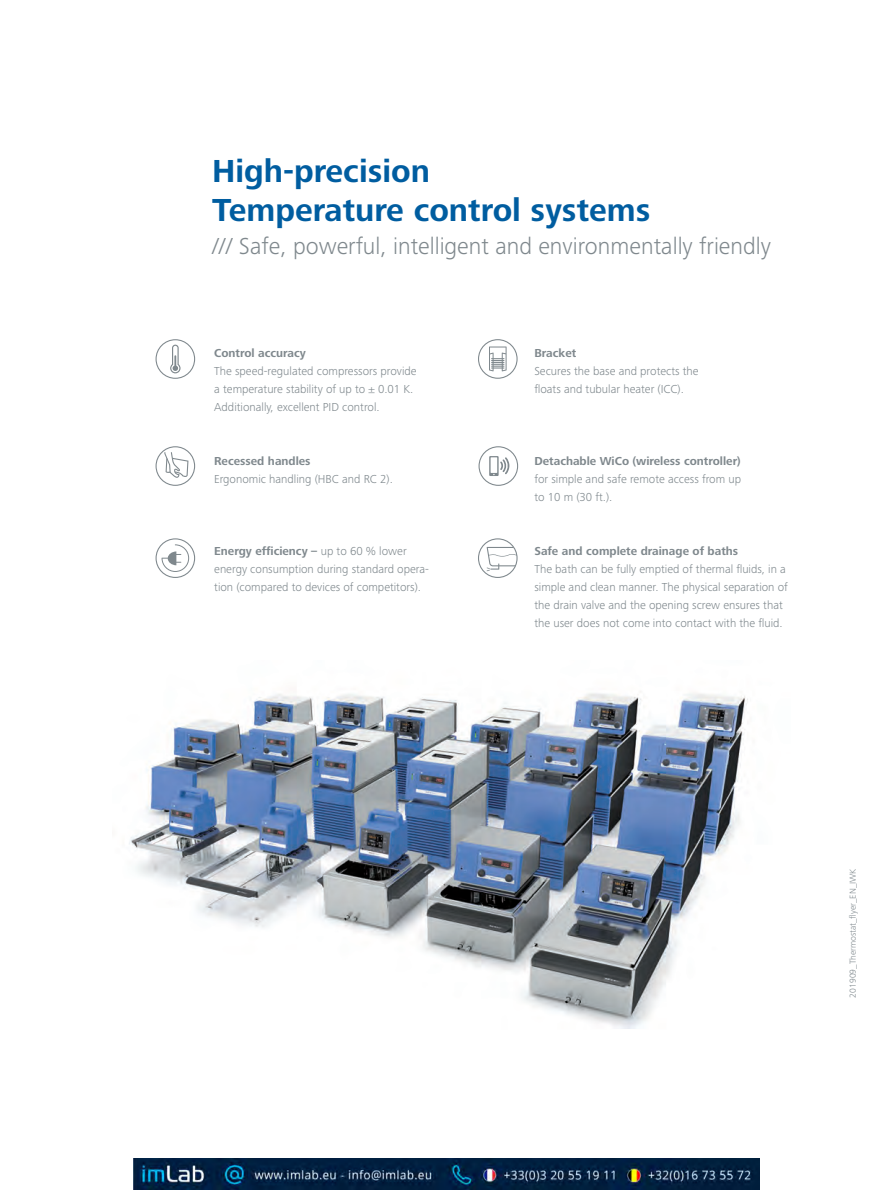
<style>
.page{position:relative;width:893px;height:1191px;background:#fff}
.page>*{position:absolute;margin:0;border:0;box-sizing:border-box;transform-origin:0 0}
.t1{font:700 33px/39px "Frutiger Next IKA";color:#005da0}
.t2{font:300 24px "Frutiger Next IKA";color:#7f888d}
.t3{font:300 12px/18px "Frutiger Next IKA";color:#7f888d}
.t4{font:700 12px "Frutiger Next IKA";color:#7f888d}
.t5{font:300 9px "Frutiger Next IKA";color:#7f888d}
.s1{font-weight:700}
</style>
<div class="page">
<img style="left:129px;top:691px;width:619px;height:338px">
<svg style="left:478px;top:538px;width:40px;height:40px"></svg>
<svg style="left:478px;top:339px;width:40px;height:40px"></svg>
<svg style="left:156px;top:339px;width:39px;height:40px"></svg>
<svg style="left:479px;top:446px;width:39px;height:40px"></svg>
<svg style="left:156px;top:446px;width:39px;height:40px"></svg>
<svg style="left:156px;top:538px;width:39px;height:40px"></svg>
<img style="left:134px;top:1158px;width:625px;height:31px">
<h1 class="t1" style="left:212px;top:153px;width:440px">High-precision<br>Temperature control systems</h1>
<h2 class="t2" style="left:212px;top:232px;width:560px">/// Safe, powerful, intelligent and environmentally friendly</h2>
<p class="t4" style="left:214px;top:346px;width:93px">Control accuracy</p>
<p class="t3" style="left:214px;top:362px;width:204px">The speed-regulated compressors provide a temperature stability of up to ± 0.01 K.<br>Additionally, excellent PID control.</p>
<p class="t4" style="left:214px;top:454px;width:98px">Recessed handles</p>
<p class="t3" style="left:214px;top:470px;width:180px">Ergonomic handling (HBC and RC 2).</p>
<p class="t3" style="left:214px;top:542px;width:216px"><span class="s1">Energy efficiency –</span> up to 60 % lower energy consumption during standard opera&shy;tion (compared to devices of competitors).</p>
<p class="t4" style="left:534px;top:346px;width:43px">Bracket</p>
<p class="t3" style="left:534px;top:362px;width:166px">Secures the base and protects the floats and tubular heater (ICC).</p>
<p class="t4" style="left:534px;top:454px;width:208px">Detachable WiCo (wireless controller)</p>
<p class="t3" style="left:534px;top:470px;width:208px">for simple and safe remote access from up to 10 m (30 ft.).</p>
<p class="t4" style="left:534px;top:544px;width:205px">Safe and complete drainage of baths</p>
<p class="t3" style="left:534px;top:560px;width:255px">The bath can be fully emptied of thermal fluids, in a simple and clean manner. The physical separation of the drain valve and the opening screw ensures that the user does not come into contact with the fluid.</p>
<p class="t5" style="left:848px;top:997px;width:130px;rotate:-90deg">201909_Thermostat_flyer_EN_IWK</p>
</div>
